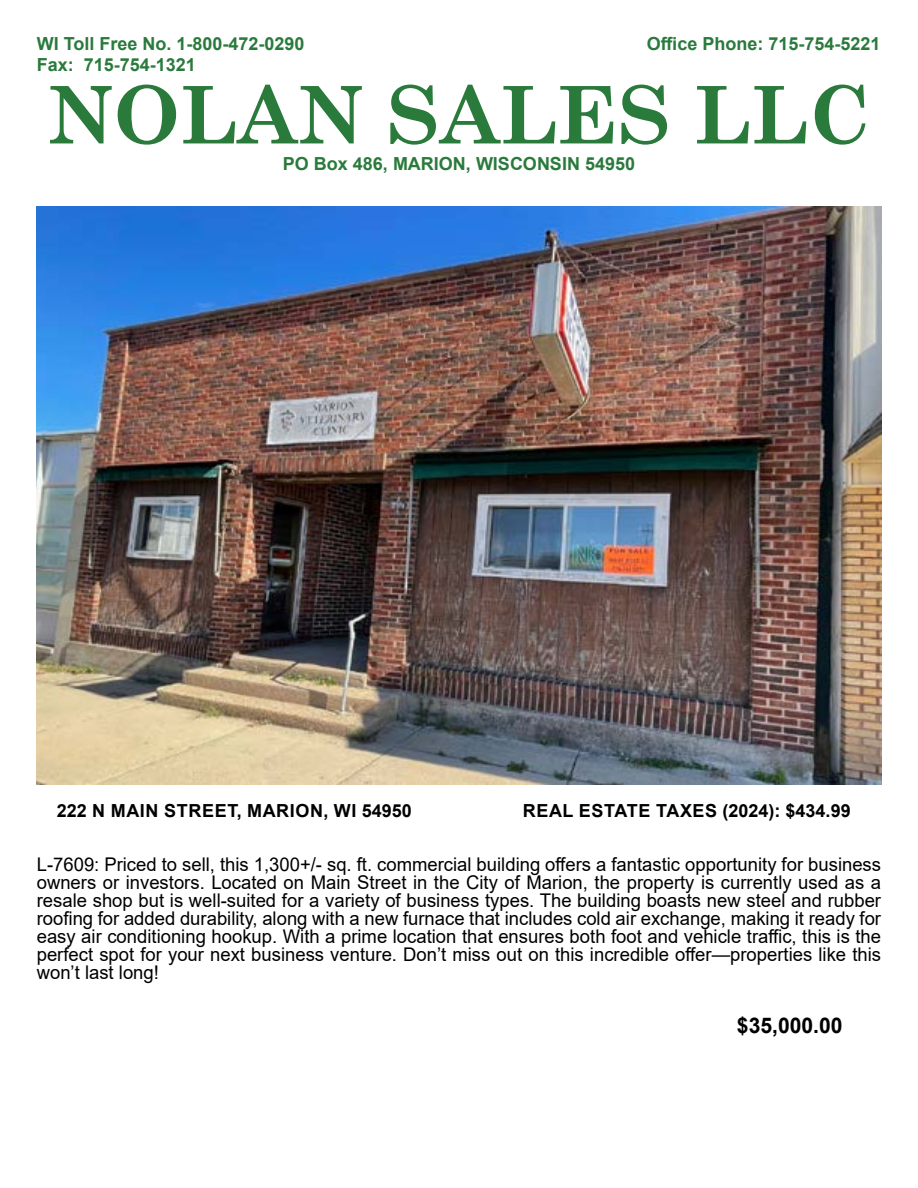
<style>
.page{position:relative;width:918px;height:1188px;background:#fff}
.page>*{position:absolute;margin:0;border:0;box-sizing:border-box;transform-origin:0 0}
.t1{font:700 79.5px "Century Schoolbook";color:#2a7a3c}
.t2{font:700 21.6px "Arial";color:#000}
.t3{font:18.9px/18px "Arial";color:#000;text-align:justify}
.t4{font:700 18px "Arial";color:#2a7a3c}
.t5{font:700 18px "Arial";letter-spacing:.035em;color:#000}
.t6{font:700 18px "Arial";letter-spacing:.015em;color:#000}
</style>
<div class="page">
<img style="left:37px;top:206px;width:844px;height:578px">
<p class="t4" style="left:37px;top:31px;width:269px">WI Toll Free No. 1-800-472-0290</p>
<p class="t4" style="left:647px;top:31px;width:235px">Office Phone: 715-754-5221</p>
<p class="t4" style="left:37px;top:52px;width:161px">Fax: 715-754-1321</p>
<h1 class="t1" style="left:48px;top:53px;width:824px">NOLAN SALES LLC</h1>
<p class="t4" style="left:283px;top:151px;width:354px">PO Box 486, MARION, WISCONSIN 54950</p>
<p class="t5" style="left:57px;top:798px;width:357px">222 N MAIN STREET, MARION, WI 54950</p>
<p class="t6" style="left:523px;top:798px;width:329px">REAL ESTATE TAXES (2024): $434.99</p>
<p class="t3" style="left:37px;top:855px;width:846px">L-7609: Priced to sell, this 1,300+/- sq. ft. commercial building offers a fantastic opportunity for business owners or investors. Located on Main Street in the City of Marion, the property is currently used as a resale shop but is well-suited for a variety of business types. The building boasts new steel and rubber roofing for added durability, along with a new furnace that includes cold air exchange, making it ready for easy air conditioning hookup. With a prime location that ensures both foot and vehicle traffic, this is the perfect spot for your next business venture. Don’t miss out on this incredible offer—properties like this won’t last long!</p>
<p class="t2" style="left:737px;top:1010px;width:107px">$35,000.00</p>
</div>
